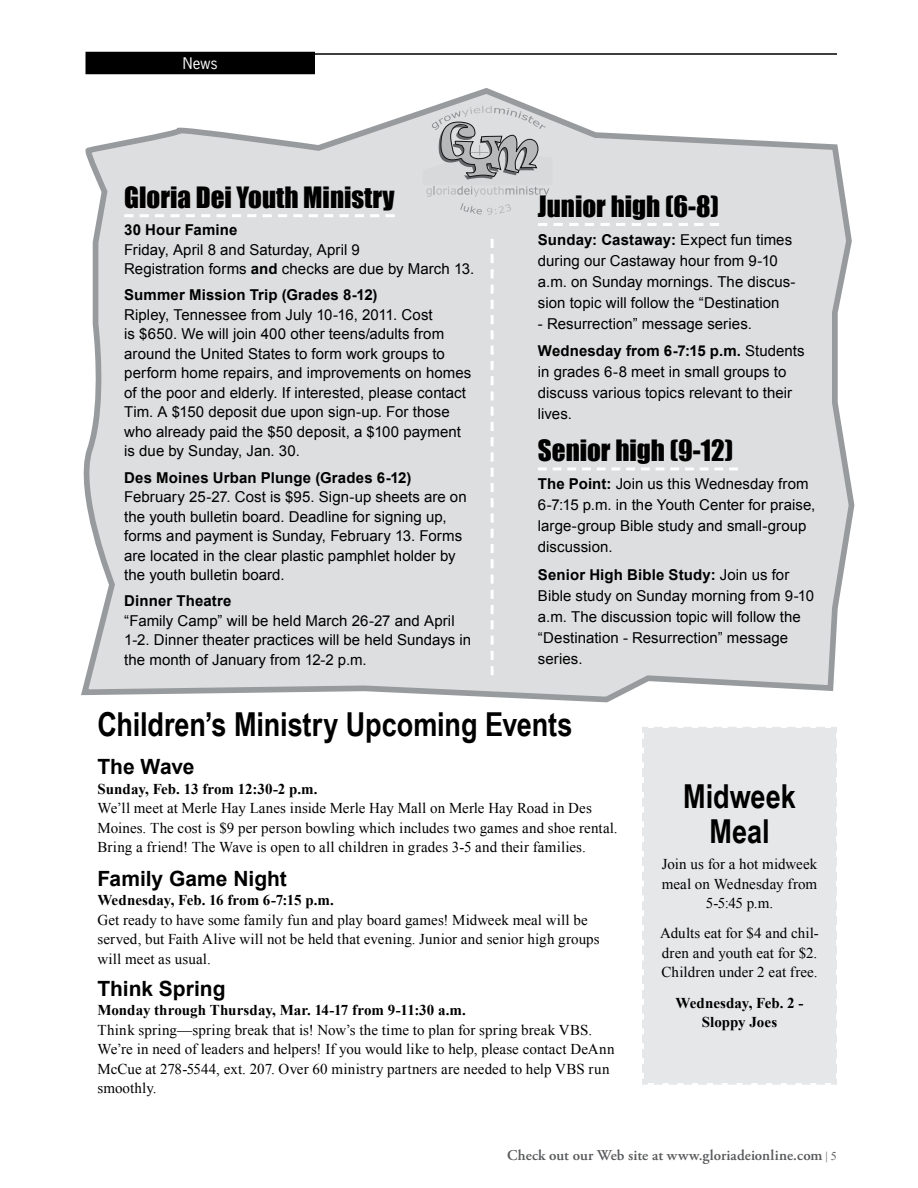
<style>
.page{position:relative;width:918px;height:1188px;background:#fff}
.page>*{position:absolute;margin:0;border:0;box-sizing:border-box;transform-origin:0 0}
.t1{font:700 33px/34.5px "Arial Narrow";letter-spacing:-.005em;color:#000;text-align:center}
.t2{font:27px "Impact";color:#000}
.t3{font:700 21px "Arial";color:#000}
.t4{font:15px/19.5px "Arial";letter-spacing:.005em;color:#000}
.t5{font:15px/19.5px "Times New Roman";letter-spacing:.005em;color:#000}
.t6{font:700 15px/19.5px "Times New Roman";color:#000;text-align:center}
.t7{font:700 15px "Arial";letter-spacing:.01em;color:#000}
.t8{font:600 15px "Adobe Garamond Pro";letter-spacing:.005em;color:#58595b}
.t9{font:15px "News Gothic Std";color:#fff}
.s1{font-weight:700}
.s2{font-family:"Times New Roman";font-weight:400;font-size:12px}
</style>
<div class="page">
<div style="left:86px;top:52px;width:228px;height:22px;background:#000"></div>
<hr style="left:94px;top:53px;width:743px;height:2px;background:#000">
<svg style="left:81px;top:88px;width:774px;height:615px;background:#dedfe0"></svg>
<svg style="left:491px;top:239px;width:3px;height:436px"></svg>
<svg style="left:423px;top:106px;width:130px;height:91px;background:#c0c2c3"></svg>
<svg style="left:460px;top:203px;width:51px;height:12px"></svg>
<svg style="left:124px;top:214px;width:271px;height:3px"></svg>
<div style="left:642px;top:727px;width:195px;height:358px;background:#e6e7e8"></div>
<svg style="left:538px;top:223px;width:181px;height:3px"></svg>
<svg style="left:538px;top:467px;width:200px;height:3px"></svg>
<p class="t9" style="left:183px;top:54px;width:36px">News</p>
<h2 class="t2" style="left:124px;top:177px;width:272px">Gloria Dei Youth Ministry</h2>
<p class="t7" style="left:124px;top:220px;width:115px">30 Hour Famine</p>
<p class="t4" style="left:124px;top:240px;width:351px">Friday, April 8 and Saturday, April 9<br>Registration forms <span class="s1">and</span> checks are due by March 13.</p>
<p class="t7" style="left:124px;top:285px;width:255px">Summer Mission Trip (Grades 8-12)</p>
<p class="t4" style="left:124px;top:305px;width:349px">Ripley, Tennessee from July 10-16, 2011. Cost<br>is $650. We will join 400 other teens/adults from around the United States to form work groups to perform home repairs, and improvements on homes of the poor and elderly. If interested, please contact Tim. A $150 deposit due upon sign-up. For those who already paid the $50 deposit, a $100 payment is due by Sunday, Jan. 30.</p>
<p class="t7" style="left:124px;top:468px;width:289px">Des Moines Urban Plunge (Grades 6-12)</p>
<p class="t4" style="left:124px;top:487px;width:344px">February 25-27. Cost is $95. Sign-up sheets are on the youth bulletin board. Deadline for signing up, forms and payment is Sunday, February 13. Forms are located in the clear plastic pamphlet holder by the youth bulletin board.</p>
<p class="t7" style="left:124px;top:591px;width:109px">Dinner Theatre</p>
<p class="t4" style="left:124px;top:611px;width:348px">“Family Camp” will be held March 26-27 and April<br>1-2. Dinner theater practices will be held Sundays in the month of January from 12-2 p.m.</p>
<h2 class="t2" style="left:538px;top:185px;width:183px">Junior high (6-8)</h2>
<p class="t4" style="left:538px;top:229px;width:259px;line-height:21px"><span class="s1">Sunday: Castaway:</span> Expect fun times during our Castaway hour from 9-10 a.m. on Sunday mornings. The discus&shy;sion topic will follow the “Destination</p>
<p class="t4" style="left:538px;top:310px;width:268px;line-height:27.8px">- Resurrection” message series.<br><span class="s1">Wednesday from 6-7:15 p.m.</span> Students</p>
<p class="t4" style="left:538px;top:362px;width:256px;line-height:21px">in grades 6-8 meet in small groups to discuss various topics relevant to their lives.</p>
<h2 class="t2" style="left:538px;top:430px;width:197px">Senior high (9-12)</h2>
<p class="t4" style="left:538px;top:474px;width:279px;line-height:21px"><span class="s1">The Point:</span> Join us this Wednesday from 6-7:15 p.m. in the Youth Center for praise, large-group Bible study and small-group discussion.</p>
<p class="t4" style="left:538px;top:564px;width:278px;line-height:21px"><span class="s1">Senior High Bible Study:</span> Join us for<br>Bible study on Sunday morning from 9-10 a.m. The discussion topic will follow the “Destination - Resurrection” message series.</p>
<h1 class="t1" style="left:98px;top:706px;width:477px">Children’s Ministry Upcoming Events</h1>
<h3 class="t3" style="left:98px;top:753px;width:98px">The Wave</h3>
<p class="t6" style="left:98px;top:778px;width:222px">Sunday, Feb. 13 from 12:30-2 p.m.</p>
<p class="t5" style="left:98px;top:798px;width:522px">We’ll meet at Merle Hay Lanes inside Merle Hay Mall on Merle Hay Road in Des<br>Moines. The cost is $9 per person bowling which includes two games and shoe rental.<br>Bring a friend! The Wave is open to all children in grades 3-5 and their families.</p>
<h3 class="t3" style="left:98px;top:865px;width:191px">Family Game Night</h3>
<p class="t6" style="left:98px;top:890px;width:238px">Wednesday, Feb. 16 from 6-7:15 p.m.</p>
<p class="t5" style="left:98px;top:910px;width:504px">Get ready to have some family fun and play board games! Midweek meal will be served, but Faith Alive will not be held that evening. Junior and senior high groups will meet as usual.</p>
<h3 class="t3" style="left:98px;top:975px;width:130px">Think Spring</h3>
<p class="t6" style="left:98px;top:1000px;width:370px">Monday through Thursday, Mar. 14-17 from 9-11:30 a.m.</p>
<p class="t5" style="left:97px;top:1020px;width:519px">Think spring—spring break that is! Now’s the time to plan for spring break VBS.<br>We’re in need of leaders and helpers! If you would like to help, please contact DeAnn McCue at 278-5544, ext. 207. Over 60 ministry partners are needed to help VBS run smoothly.</p>
<h1 class="t1" style="left:683px;top:778px;width:114px">Midweek<br>Meal</h1>
<p class="t5" style="left:662px;top:854px;width:157px;text-align:center">Join us for a hot midweek meal on Wednesday from<br>5-5:45 p.m.</p>
<p class="t5" style="left:660px;top:923px;width:160px;text-align:justify">Adults eat for $4 and chil&shy;dren and youth eat for $2.<br>Children under 2 eat free.</p>
<p class="t6" style="left:676px;top:993px;width:130px">Wednesday, Feb. 2 -<br>Sloppy Joes</p>
<p class="t8" style="left:507px;top:1147px;width:331px">Check out our Web site at www.gloriadeionline.com <span class="s2">| 5</span></p>
</div>
